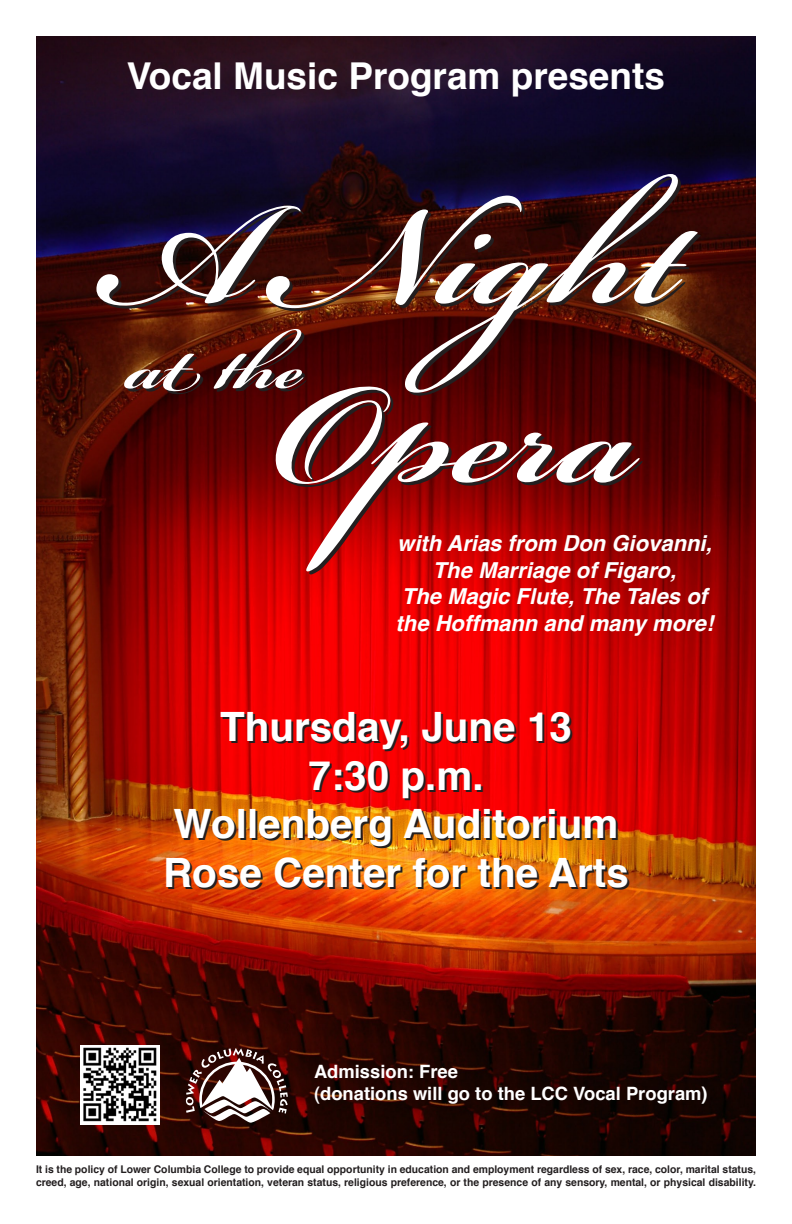
<style>
.page{position:relative;width:792px;height:1224px;background:#fff}
.page>*{position:absolute;margin:0;border:0;box-sizing:border-box;transform-origin:0 0}
.t1{font:600 224.2px/179px "Bickham Script Pro";color:#fff;text-align:right}
.t2{font:700 102.9px "Bickham Script Pro";color:#fff}
.t3{font:700 40.4px/48.5px "Helvetica";color:#fff;text-align:center}
.t4{font:700 37px "Helvetica";color:#fff}
.t5{font:italic 700 22px/26.4px "Helvetica";color:#fff;text-align:center}
.t6{font:700 18.4px/22px "Helvetica";color:#fff}
.t7{font:700 10.6px/12.7px "Helvetica";color:#231f20}
</style>
<div class="page">
<img style="left:36px;top:36px;width:720px;height:1120px">
<img style="left:80px;top:1046px;width:80px;height:79px">
<svg style="left:186px;top:1048px;width:102px;height:75px"></svg>
<p class="t4" style="left:127px;top:46px;width:540px">Vocal Music Program presents</p>
<p class="t1" style="left:93px;top:135px;width:588px">A Night<br>Opera</p>
<p class="t2" style="left:126px;top:292px;width:179px">at the</p>
<p class="t5" style="left:396px;top:531px;width:319px">with Arias from Don Giovanni,<br>The Marriage of Figaro,<br>The Magic Flute, The Tales of the Hoffmann and many more!</p>
<p class="t3" style="left:163px;top:703px;width:467px">Thursday, June 13<br>7:30 p.m.<br>Wollenberg Auditorium<br>Rose Center for the Arts</p>
<p class="t6" style="left:314px;top:1060px;width:395px">Admission: Free<br>(donations will go to the LCC Vocal Program)</p>
<p class="t7" style="left:36px;top:1163px;width:722px">It is the policy of Lower Columbia College to provide equal opportunity in education and employment regardless of sex, race, color, marital status, creed, age, national origin, sexual orientation, veteran status, religious preference, or the presence of any sensory, mental, or physical disability.</p>
</div>
